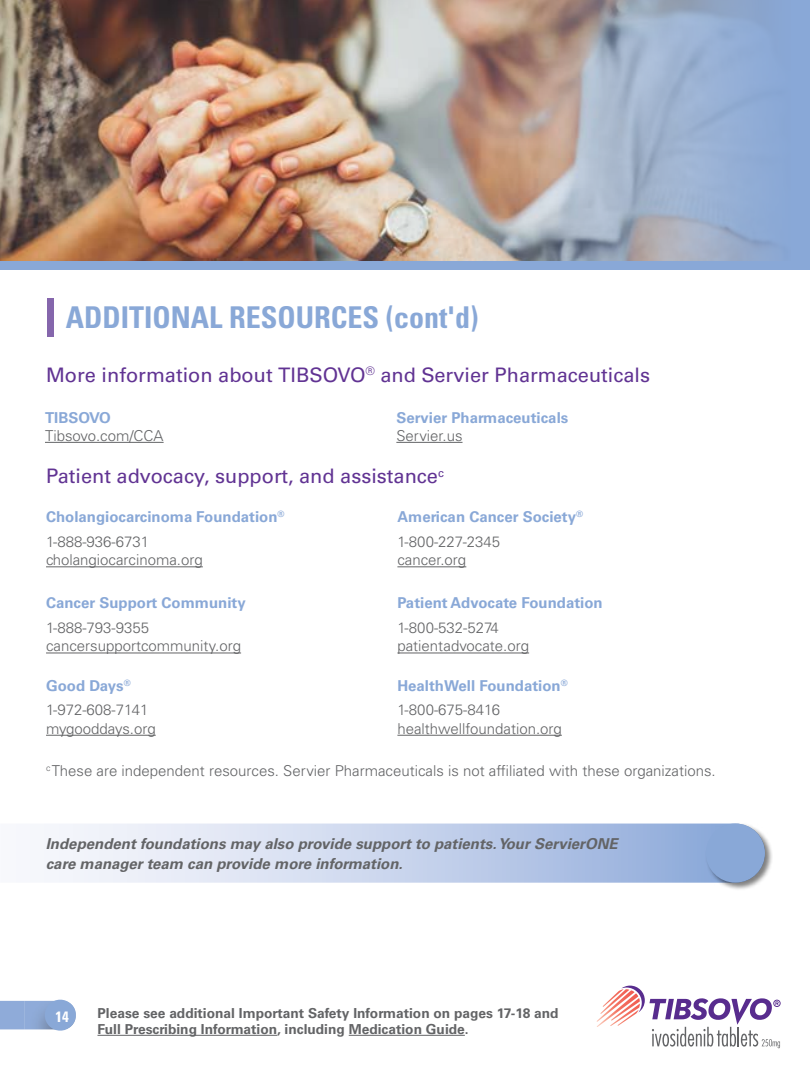
<style>
.page{position:relative;width:810px;height:1080px;background:#fff}
.page>*{position:absolute;margin:0;border:0;box-sizing:border-box;transform-origin:0 0}
.t1{font:700 condensed 30px "Univers LT Std";color:#89a8d7}
.t2{font:20px "Univers LT Std";color:#613393}
.t3{font:300 15px/18.8px "Univers LT Std";color:#636466}
.t4{font:700 15px/24.4px "Univers LT Std";color:#89a8d7}
.t5{font:italic 700 15px/20px "Univers LT Std";color:#636466}
.t6{font:700 condensed 15px "Univers LT Std";color:#fff}
.t7{font:700 13.75px/16.2px "Univers LT Std";color:#636466}
.s1{font-weight:300;color:#636466}
.s2{font-weight:700;color:#89a8d7}
</style>
<div class="page">
<img style="left:0;top:1001px;width:43px;height:28px">
<svg style="left:43px;top:999px;width:33px;height:32px"></svg>
<hr style="left:98px;top:1035px;width:179px;height:1px;background:#636466">
<hr style="left:349px;top:1035px;width:116px;height:1px;background:#636466">
<svg style="left:597px;top:986px;width:184px;height:62px"></svg>
<svg style="left:44px;top:824px;width:661px;height:59px;background:#c9d5ed"></svg>
<div style="left:705px;top:823px;width:69px;height:68px;background:#000;opacity:.5"></div>
<div style="left:706px;top:824px;width:59px;height:59px;background:#89a8d7;border-radius:50%"></div>
<hr style="left:396px;top:442px;width:67px;height:1px;background:#636466">
<hr style="left:45px;top:442px;width:119px;height:1px;background:#636466">
<hr style="left:46px;top:566px;width:157px;height:1px;background:#636466">
<hr style="left:397px;top:566px;width:69px;height:1px;background:#636466">
<hr style="left:46px;top:653px;width:195px;height:1px;background:#636466">
<hr style="left:46px;top:735px;width:110px;height:1px;background:#636466">
<hr style="left:397px;top:653px;width:132px;height:1px;background:#636466">
<hr style="left:397px;top:735px;width:165px;height:1px;background:#636466">
<div style="left:0;top:0;width:810px;height:270px;background:#89a8d7"></div>
<img style="left:0;top:0;width:774px;height:261px">
<div style="left:47px;top:298px;width:6px;height:38px;background:#8566ac"></div>
<h1 class="t1" style="left:66px;top:299px;width:414px">ADDITIONAL RESOURCES (cont'd)</h1>
<h2 class="t2" style="left:46px;top:363px;width:606px">More information about TIBSOVO<sup>®</sup> and Servier Pharmaceuticals</h2>
<p class="t4" style="left:45px;top:406px;width:67px">TIBSOVO</p>
<p class="t3" style="left:45px;top:426px;width:120px">Tibsovo.com/CCA</p>
<p class="t4" style="left:396px;top:406px;width:173px">Servier Pharmaceuticals</p>
<p class="t3" style="left:396px;top:426px;width:68px">Servier.us</p>
<h2 class="t2" style="left:46px;top:464px;width:399px">Patient advocacy, support, and assistance<sup>c</sup></h2>
<p class="t4" style="left:46px;top:505px;width:240px">Cholangiocarcinoma Foundation<sup>®<br></sup><span class="s1">1-888-936-6731</span></p>
<p class="t3" style="left:46px;top:551px;width:158px">cholangiocarcinoma.org</p>
<p class="t4" style="left:46px;top:591px;width:201px">Cancer Support Community</p>
<p class="t3" style="left:46px;top:618px;width:197px">1-888-793-9355 cancersupportcommunity.org</p>
<p class="t3" style="left:46px;top:673px;width:104px;line-height:24.4px"><span class="s2">Good Days</span><sup>®<br></sup>1-972-608-7141</p>
<p class="t3" style="left:46px;top:719px;width:111px">mygooddays.org</p>
<p class="t4" style="left:397px;top:505px;width:187px">American Cancer Society<sup>®<br></sup><span class="s1">1-800-227-2345</span></p>
<p class="t3" style="left:397px;top:551px;width:70px">cancer.org</p>
<p class="t4" style="left:397px;top:591px;width:207px">Patient Advocate Foundation</p>
<p class="t3" style="left:397px;top:618px;width:133px">1-800-532-5274 patientadvocate.org</p>
<p class="t4" style="left:397px;top:673px;width:172px">HealthWell Foundation<sup>®<br></sup><span class="s1">1-800-675-8416</span></p>
<p class="t3" style="left:397px;top:719px;width:166px">healthwellfoundation.org</p>
<p class="t3" style="left:46px;top:762px;width:671px"><sup>c</sup> These are independent resources. Servier Pharmaceuticals is not affiliated with these organizations.</p>
<p class="t5" style="left:46px;top:834px;width:573px">Independent foundations may also provide support to patients. Your ServierONE care manager team can provide more information.</p>
<p class="t6" style="left:56px;top:1007px;width:15px">14</p>
<p class="t7" style="left:98px;top:1005px;width:463px">Please see additional Important Safety Information on pages 17-18 and<br>Full Prescribing Information, including Medication Guide.</p>
</div>
